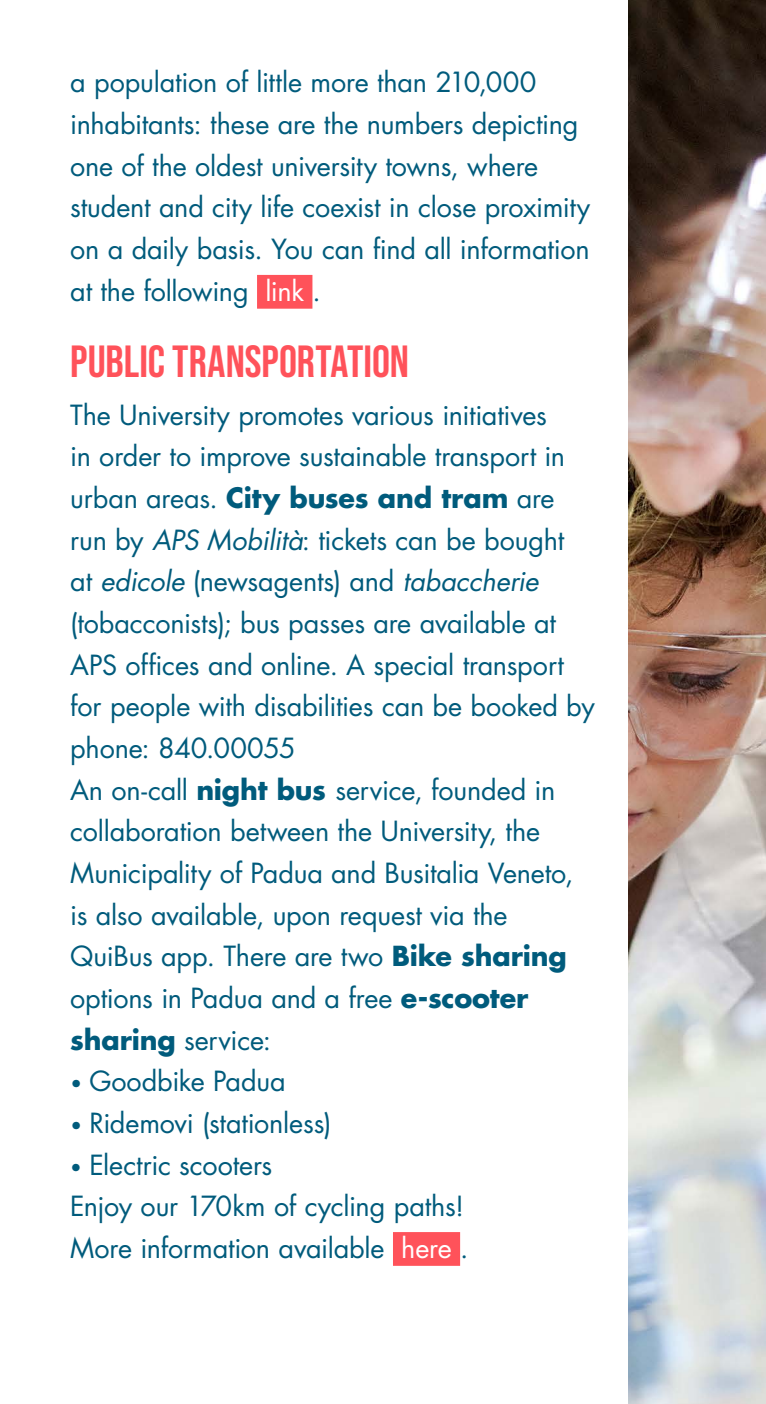
<style>
.page{position:relative;width:766px;height:1404px;background:#fff}
.page>*{position:absolute;margin:0;border:0;box-sizing:border-box;transform-origin:0 0}
.t1{font:700 45px "Bebas Neue Pro";color:#ff525a}
.t2{font:27px/41.6px "Futura Std";letter-spacing:-.01em;color:#005b7c}
.t3{font:700 27px "Futura LT";letter-spacing:-.01em;color:#005b7c}
.s1{color:#fff}
.s2{font-family:"Futura Std";font-weight:400}
.s3{font-style:italic}
.s4{font-family:"Futura LT";font-weight:700}
.s5{font-weight:300;font-size:19.8px}
.s6{font-size:19.8px}
</style>
<div class="page">
<div style="left:257px;top:275px;width:55px;height:34px;background:#ff525a"></div>
<div style="left:393px;top:1231px;width:67px;height:34px;background:#ff525a"></div>
<img style="left:628px;top:0;width:137px;height:1403px">
<p class="t2" style="left:70px;top:62px;width:521px">a population of little more than 210,000 inhabitants: these are the numbers depicting one of the oldest university towns, where student and city life coexist in close proximity on a daily basis. You can find all information at the following <span class="s1">link</span> .</p>
<h1 class="t1" style="left:70px;top:335px;width:340px">PUBLIC TRANSPORTATION</h1>
<p class="t2" style="left:70px;top:394px;width:496px">The University promotes various initiatives in order to improve sustainable transport in</p>
<p class="t3" style="left:70px;top:480px;width:486px"><span class="s2">urban areas.</span> City buses and tram <span class="s2">are</span></p>
<p class="t2" style="left:70px;top:519px;width:526px">run by <span class="s3">APS Mobilità</span>: tickets can be bought<br>at <span class="s3">edicole</span> (newsagents) and <span class="s3">tabaccherie </span>(tobacconists); bus passes are available at APS offices and online. A special transport for people with disabilities can be booked by phone: 840.00055<br>An on-call <span class="s4">night bus</span> service, founded in collaboration between the University, the Municipality of Padua and Busitalia Veneto, is also available, upon request via the QuiBus app. There are two <span class="s4">Bike sharing </span>options in Padua and a free <span class="s4">e-scooter sharing</span> service:</p>
<p class="t2" style="left:70px;top:1060px;width:217px"><span class="s5">•</span> Goodbike Padua</p>
<p class="t2" style="left:70px;top:1102px;width:263px"><span class="s5">•</span> Ridemovi (stationless)</p>
<p class="t2" style="left:70px;top:1143px;width:399px"><span class="s6">•</span> Electric scooters<br>Enjoy our 170km of cycling paths!<br>More information available <span class="s1">here</span> .</p>
</div>
